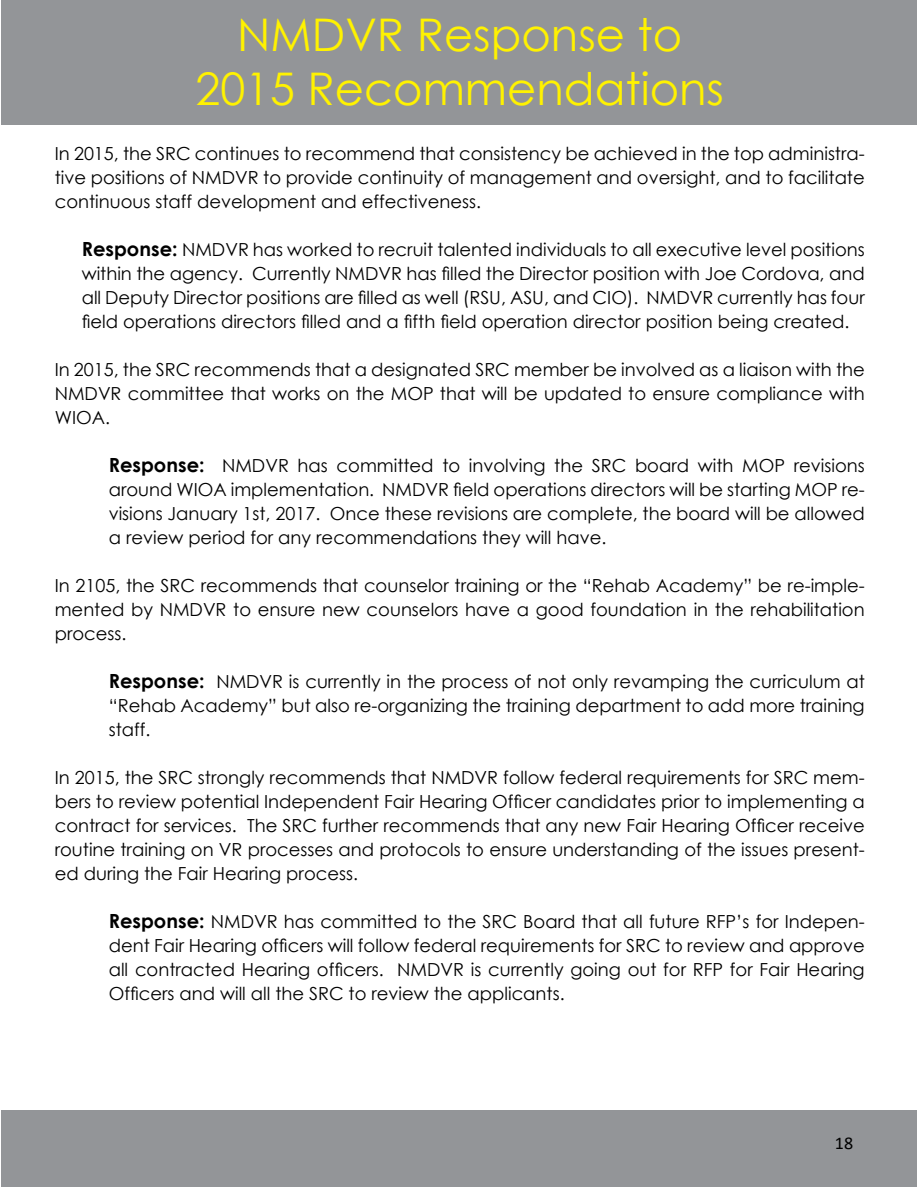
<style>
.page{position:relative;width:918px;height:1188px;background:#fff}
.page>*{position:absolute;margin:0;border:0;box-sizing:border-box;transform-origin:0 0}
.t1{font:45px/54px "Century Gothic";color:#fff200;text-align:center}
.t2{font:18px/24px "Century Gothic";color:#000;text-align:justify}
.t3{font:18px "Calibri";color:#000}
.s1{font-weight:700;font-size:19.5px}
</style>
<div class="page">
<div style="left:2px;top:0;width:915px;height:124px;background:#939598"></div>
<div style="left:2px;top:1110px;width:915px;height:77px;background:#939598"></div>
<h1 class="t1" style="left:195px;top:7px;width:530px">NMDVR Response to<br>2015 Recommendations</h1>
<p class="t2" style="left:55px;top:142px;width:812px">In 2015, the SRC continues to recommend that consistency be achieved in the top administra&shy;tive positions of NMDVR to provide continuity of management and oversight, and to facilitate continuous staff development and effectiveness.</p>
<p class="t2" style="left:82px;top:238px;width:785px"><span class="s1">Response:</span> NMDVR has worked to recruit talented individuals to all executive level positions within the agency. Currently NMDVR has filled the Director position with Joe Cordova, and all Deputy Director positions are filled as well (RSU, ASU, and CIO). NMDVR currently has four field operations directors filled and a fifth field operation director position being created.</p>
<p class="t2" style="left:55px;top:358px;width:812px">In 2015, the SRC recommends that a designated SRC member be involved as a liaison with the NMDVR committee that works on the MOP that will be updated to ensure compliance with WIOA.</p>
<p class="t2" style="left:109px;top:454px;width:758px"><span class="s1">Response:</span> NMDVR has committed to involving the SRC board with MOP revisions around WIOA implementation. NMDVR field operations directors will be starting MOP re&shy;visions January 1st, 2017. Once these revisions are complete, the board will be allowed a review period for any recommendations they will have.</p>
<p class="t2" style="left:55px;top:574px;width:812px">In 2105, the SRC recommends that counselor training or the “Rehab Academy” be re-imple&shy;mented by NMDVR to ensure new counselors have a good foundation in the rehabilitation process.</p>
<p class="t2" style="left:109px;top:670px;width:758px"><span class="s1">Response:</span> NMDVR is currently in the process of not only revamping the curriculum at “Rehab Academy” but also re-organizing the training department to add more training staff.</p>
<p class="t2" style="left:55px;top:766px;width:812px">In 2015, the SRC strongly recommends that NMDVR follow federal requirements for SRC mem&shy;bers to review potential Independent Fair Hearing Officer candidates prior to implementing a contract for services. The SRC further recommends that any new Fair Hearing Officer receive routine training on VR processes and protocols to ensure understanding of the issues present&shy;ed during the Fair Hearing process.</p>
<p class="t2" style="left:109px;top:910px;width:758px"><span class="s1">Response:</span> NMDVR has committed to the SRC Board that all future RFP’s for Indepen&shy;dent Fair Hearing officers will follow federal requirements for SRC to review and approve all contracted Hearing officers. NMDVR is currently going out for RFP for Fair Hearing Officers and will all the SRC to review the applicants.</p>
<p class="t3" style="left:835px;top:1131px;width:20px">18</p>
</div>
